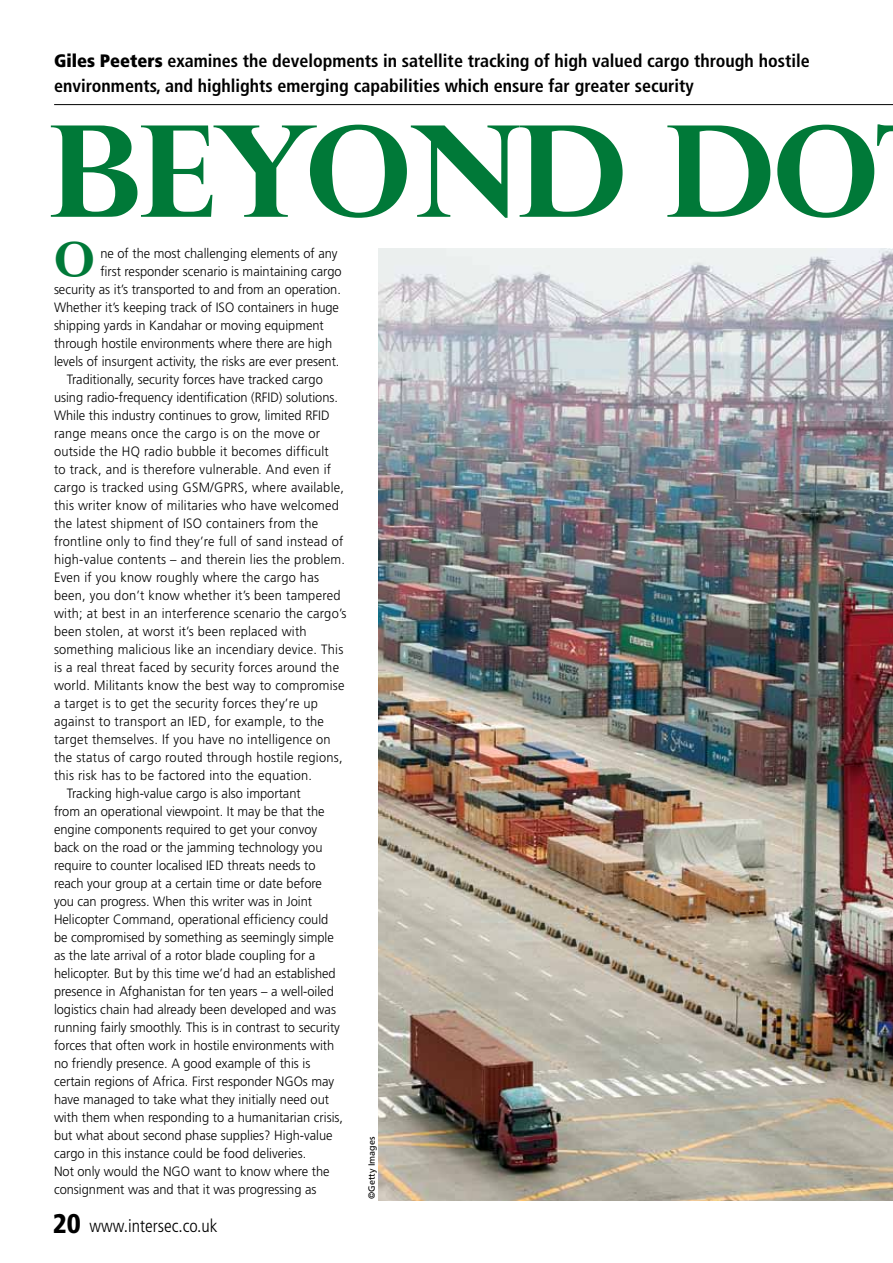
<style>
.page{position:relative;width:893px;height:1263px;background:#fff}
.page>*{position:absolute;margin:0;border:0;box-sizing:border-box;transform-origin:0 0}
.t1{font:700 126.9px "Perpetua Titling";letter-spacing:-.02em;color:#007938}
.t2{font:700 49.5px "Perpetua Titling";color:#007938}
.t3{font:700 condensed 18px/25.5px "Frutiger";color:#000}
.t4{font:300 condensed 18px "Frutiger";color:#000}
.t5{font:300 13.5px "Frutiger";color:#000;scale:.95 1}
.t6{font:300 13.5px "Frutiger";letter-spacing:.02em;color:#000;scale:.95 1}
.t7{font:9px "Frutiger";color:#000}
.s1{font-weight:900}
.s2{font-weight:900;font-size:27px}
</style>
<div class="page">
<hr style="left:54px;top:104px;width:838px;height:1px;background:#000">
<img style="left:379px;top:249px;width:513px;height:952px">
<h3 class="t3" style="left:54px;top:48px;width:757px"><span class="s1">Giles Peeters</span> examines the developments in satellite tracking of high valued cargo through hostile environments, and highlights emerging capabilities which ensure far greater security</h3>
<h1 class="t1" style="left:49px;top:122px;width:832px">BEYOND DO</h1>
<h2 class="t2" style="left:54px;top:240px;width:42px">O</h2>
<p class="t5" style="left:100px;top:246px;width:251px">ne of the most challenging elements of any</p>
<p class="t5" style="left:100px;top:264px;width:256px">first responder scenario is maintaining cargo</p>
<p class="t5" style="left:54px;top:282px;width:304px">security as it’s transported to and from an operation.</p>
<p class="t5" style="left:54px;top:300px;width:302px">Whether it’s keeping track of ISO containers in huge</p>
<p class="t5" style="left:54px;top:318px;width:286px">shipping yards in Kandahar or moving equipment</p>
<p class="t5" style="left:54px;top:336px;width:294px">through hostile environments where there are high</p>
<p class="t5" style="left:54px;top:354px;width:302px">levels of insurgent activity, the risks are ever present.</p>
<p class="t5" style="left:67px;top:372px;width:271px">Traditionally, security forces have tracked cargo</p>
<p class="t5" style="left:54px;top:390px;width:301px">using radio-frequency identification (RFID) solutions.</p>
<p class="t5" style="left:54px;top:408px;width:292px">While this industry continues to grow, limited RFID</p>
<p class="t6" style="left:54px;top:426px;width:282px">range means once the cargo is on the move or</p>
<p class="t6" style="left:54px;top:444px;width:291px">outside the HQ radio bubble it becomes difficult</p>
<p class="t6" style="left:54px;top:462px;width:293px">to track, and is therefore vulnerable. And even if</p>
<p class="t6" style="left:54px;top:480px;width:307px">cargo is tracked using GSM/GPRS, where available,</p>
<p class="t6" style="left:54px;top:498px;width:301px">this writer know of militaries who have welcomed</p>
<p class="t6" style="left:54px;top:516px;width:280px">the latest shipment of ISO containers from the</p>
<p class="t6" style="left:54px;top:534px;width:306px">frontline only to find they’re full of sand instead of</p>
<p class="t6" style="left:54px;top:552px;width:308px">high-value contents – and therein lies the problem.</p>
<p class="t6" style="left:54px;top:570px;width:280px">Even if you know roughly where the cargo has</p>
<p class="t6" style="left:54px;top:588px;width:303px">been, you don’t know whether it’s been tampered</p>
<p class="t6" style="left:54px;top:606px;width:309px">with; at best in an interference scenario the cargo’s</p>
<p class="t6" style="left:54px;top:624px;width:267px">been stolen, at worst it’s been replaced with</p>
<p class="t6" style="left:54px;top:642px;width:306px">something malicious like an incendiary device. This</p>
<p class="t6" style="left:54px;top:660px;width:302px">is a real threat faced by security forces around the</p>
<p class="t6" style="left:54px;top:678px;width:307px">world. Militants know the best way to compromise</p>
<p class="t6" style="left:54px;top:696px;width:279px">a target is to get the security forces they’re up</p>
<p class="t6" style="left:54px;top:714px;width:286px">against to transport an IED, for example, to the</p>
<p class="t6" style="left:54px;top:732px;width:293px">target themselves. If you have no intelligence on</p>
<p class="t6" style="left:54px;top:750px;width:305px">the status of cargo routed through hostile regions,</p>
<p class="t6" style="left:54px;top:768px;width:273px">this risk has to be factored into the equation.</p>
<p class="t5" style="left:67px;top:786px;width:248px">Tracking high-value cargo is also important</p>
<p class="t5" style="left:54px;top:804px;width:286px">from an operational viewpoint. It may be that the</p>
<p class="t5" style="left:54px;top:822px;width:279px">engine components required to get your convoy</p>
<p class="t5" style="left:54px;top:840px;width:284px">back on the road or the jamming technology you</p>
<p class="t5" style="left:54px;top:858px;width:277px">require to counter localised IED threats needs to</p>
<p class="t5" style="left:54px;top:875px;width:284px">reach your group at a certain time or date before</p>
<p class="t5" style="left:54px;top:893px;width:273px">you can progress. When this writer was in Joint</p>
<p class="t5" style="left:54px;top:911px;width:290px">Helicopter Command, operational efficiency could</p>
<p class="t5" style="left:54px;top:929px;width:296px">be compromised by something as seemingly simple</p>
<p class="t5" style="left:54px;top:947px;width:277px">as the late arrival of a rotor blade coupling for a</p>
<p class="t5" style="left:54px;top:965px;width:298px">helicopter. But by this time we’d had an established</p>
<p class="t5" style="left:54px;top:983px;width:296px">presence in Afghanistan for ten years – a well-oiled</p>
<p class="t5" style="left:54px;top:1001px;width:298px">logistics chain had already been developed and was</p>
<p class="t5" style="left:54px;top:1019px;width:303px">running fairly smoothly. This is in contrast to security</p>
<p class="t5" style="left:54px;top:1037px;width:297px">forces that often work in hostile environments with</p>
<p class="t5" style="left:54px;top:1055px;width:271px">no friendly presence. A good example of this is</p>
<p class="t5" style="left:54px;top:1073px;width:297px">certain regions of Africa. First responder NGOs may</p>
<p class="t5" style="left:54px;top:1091px;width:291px">have managed to take what they initially need out</p>
<p class="t5" style="left:54px;top:1109px;width:306px">with them when responding to a humanitarian crisis,</p>
<p class="t5" style="left:54px;top:1127px;width:295px">but what about second phase supplies? High-value</p>
<p class="t5" style="left:54px;top:1145px;width:267px">cargo in this instance could be food deliveries.</p>
<p class="t5" style="left:54px;top:1163px;width:292px">Not only would the NGO want to know where the</p>
<p class="t5" style="left:54px;top:1181px;width:278px">consignment was and that it was progressing as</p>
<h3 class="t4" style="left:53px;top:1215px;width:166px"><span class="s2">20</span> www.intersec.co.uk</h3>
<p class="t7" style="left:366px;top:1199px;width:64px;rotate:-90deg">©Getty Images</p>
</div>
